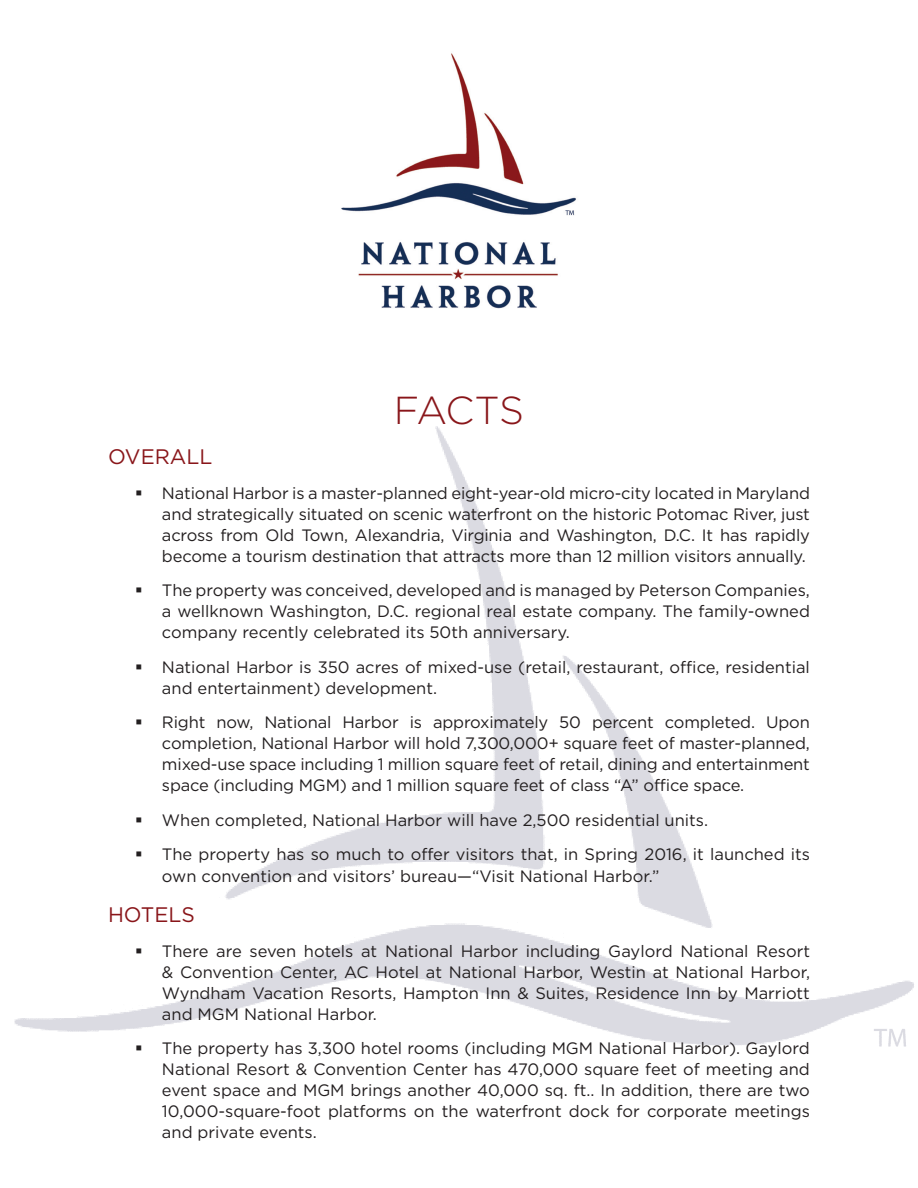
<style>
.page{position:relative;width:918px;height:1188px;background:#fff}
.page>*{position:absolute;margin:0;border:0;box-sizing:border-box;transform-origin:0 0}
.t1{font:300 39px "Gotham";letter-spacing:-.025em;color:#89161a}
.t2{font:21px "Gotham";color:#89161a}
.t3{font:16.5px/21px "Gotham";color:#231f20;text-align:justify}
</style>
<div class="page">
<img style="left:14px;top:426px;width:900px;height:621px">
<img style="left:341px;top:53px;width:235px;height:256px">
<svg style="left:142px;top:499px;width:17px;height:1px"></svg>
<svg style="left:143px;top:596px;width:16px;height:1px"></svg>
<svg style="left:143px;top:673px;width:16px;height:1px"></svg>
<svg style="left:142px;top:728px;width:17px;height:1px"></svg>
<svg style="left:143px;top:826px;width:16px;height:1px"></svg>
<svg style="left:143px;top:860px;width:16px;height:1px"></svg>
<svg style="left:143px;top:957px;width:16px;height:1px"></svg>
<h1 class="t1" style="left:394px;top:389px;width:132px">FACTS</h1>
<p class="t2" style="left:108px;top:445px;width:106px">OVERALL</p>
<p class="t3" style="left:162px;top:482px;width:650px;text-indent:-27px">▪ National Harbor is a master-planned eight-year-old micro-city located in Maryland and strategically situated on scenic waterfront on the historic Potomac River, just across from Old Town, Alexandria, Virginia and Washington, D.C. It has rapidly become a tourism destination that attracts more than 12 million visitors annually.</p>
<p class="t3" style="left:162px;top:579px;width:649px;text-indent:-27px">▪ The property was conceived, developed and is managed by Peterson Companies, a wellknown Washington, D.C. regional real estate company. The family-owned company recently celebrated its 50th anniversary.</p>
<p class="t3" style="left:162px;top:656px;width:649px;text-indent:-27px">▪ National Harbor is 350 acres of mixed-use (retail, restaurant, office, residential and entertainment) development.</p>
<p class="t3" style="left:162px;top:711px;width:649px;text-indent:-27px">▪ Right now, National Harbor is approximately 50 percent completed. Upon completion, National Harbor will hold 7,300,000+ square feet of master-planned, mixed-use space including 1 million square feet of retail, dining and entertainment space (including MGM) and 1 million square feet of class “A” office space.</p>
<p class="t3" style="left:135px;top:809px;width:575px">▪ When completed, National Harbor will have 2,500 residential units.</p>
<p class="t3" style="left:162px;top:843px;width:650px;line-height:21.6px;text-indent:-27px">▪ The property has so much to offer visitors that, in Spring 2016, it launched its own convention and visitors’ bureau—“Visit National Harbor.”</p>
<p class="t2" style="left:108px;top:903px;width:88px">HOTELS</p>
<p class="t3" style="left:162px;top:940px;width:650px;text-indent:-27px">▪ There are seven hotels at National Harbor including Gaylord National Resort &amp; Convention Center, AC Hotel at National Harbor, Westin at National Harbor, Wyndham Vacation Resorts, Hampton Inn &amp; Suites, Residence Inn by Marriott and MGM National Harbor.</p>
<p class="t3" style="left:162px;top:1038px;width:649px;text-indent:-27px">▪ The property has 3,300 hotel rooms (including MGM National Harbor). Gaylord National Resort &amp; Convention Center has 470,000 square feet of meeting and event space and MGM brings another 40,000 sq. ft.. In addition, there are two 10,000-square-foot platforms on the waterfront dock for corporate meetings and private events.</p>
</div>
